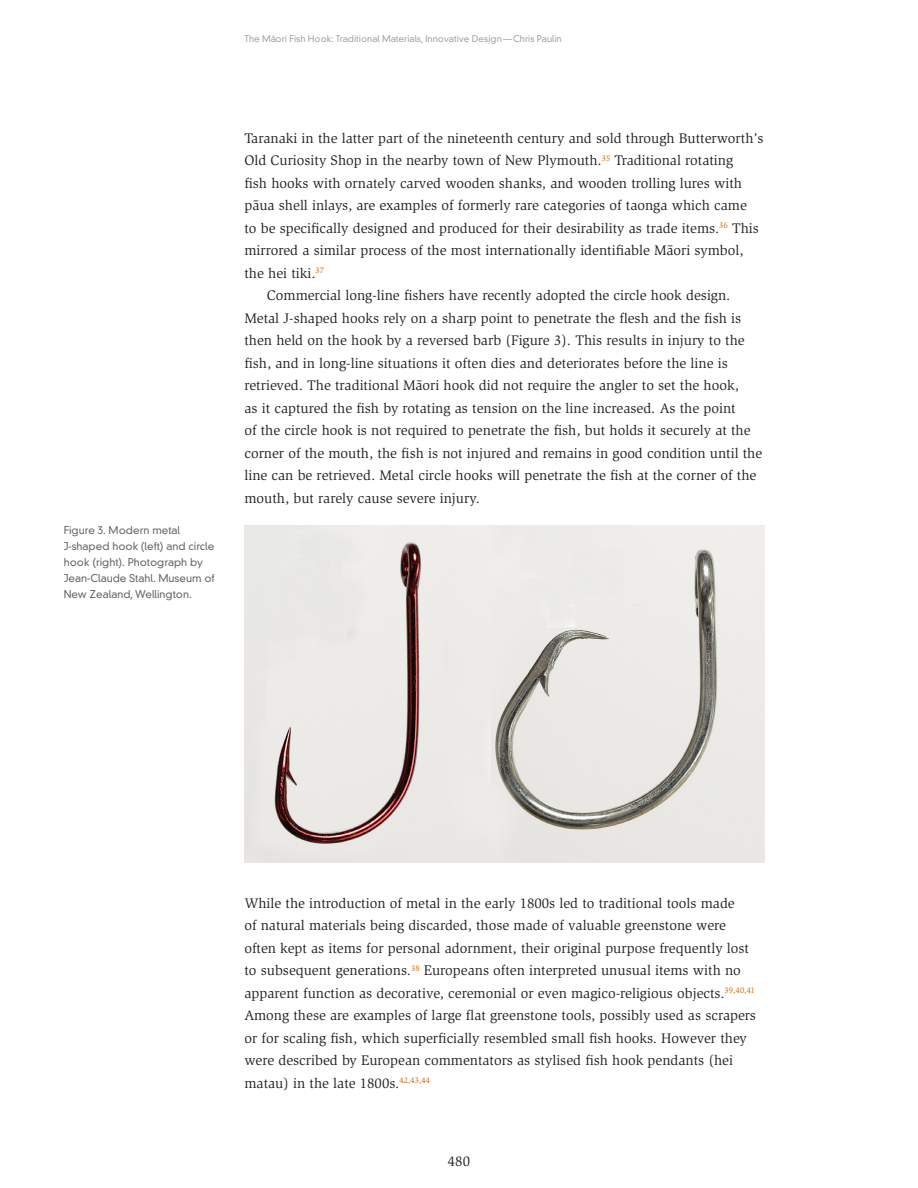
<style>
.page{position:relative;width:918px;height:1188px;background:#fff}
.page>*{position:absolute;margin:0;border:0;box-sizing:border-box;transform-origin:0 0}
.BodyCopy{font:14.25px/22.5px "Slimbach";color:#231f20}
.Figures{font:300 10.5px/16.2px "DIN Neuzeit Grotesk";color:#656666}
.t1{font:300 9px "DIN Neuzeit Grotesk";color:#a4a3a3}
</style>
<div class="page">
<img style="left:244px;top:525px;width:520px;height:338px">
<p class="t1" style="left:244px;top:33px;width:319px">The Ma¯ori Fish Hook: Traditional Materials, Innovative Design—Chris Paulin</p>
<p class="Figures" style="left:64px;top:522px;width:152px">Figure 3. Modern metal<br>J-shaped hook (left) and circle hook (right). Photograph by<br>Jean-Claude Stahl. Museum of<br>New Zealand, Wellington.</p>
<p class="BodyCopy" style="left:244px;top:127px;width:521px">Taranaki in the latter part of the nineteenth century and sold through Butterworth’s Old Curiosity Shop in the nearby town of New Plymouth.<sup>35</sup> Traditional rotating<br>fish hooks with ornately carved wooden shanks, and wooden trolling lures with pa¯ua shell inlays, are examples of formerly rare categories of taonga which came<br>to be specifically designed and produced for their desirability as trade items.<sup>36</sup> This mirrored a similar process of the most internationally identifiable Ma¯ori symbol, the hei tiki.<sup>37</sup></p>
<p class="BodyCopy" style="left:244px;top:284px;width:519px;text-indent:22px">Commercial long-line fishers have recently adopted the circle hook design.<br>Metal J-shaped hooks rely on a sharp point to penetrate the flesh and the fish is then held on the hook by a reversed barb (Figure 3). This results in injury to the fish, and in long-line situations it often dies and deteriorates before the line is retrieved. The traditional Ma¯ori hook did not require the angler to set the hook,<br>as it captured the fish by rotating as tension on the line increased. As the point<br>of the circle hook is not required to penetrate the fish, but holds it securely at the corner of the mouth, the fish is not injured and remains in good condition until the line can be retrieved. Metal circle hooks will penetrate the fish at the corner of the mouth, but rarely cause severe injury.</p>
<p class="BodyCopy" style="left:244px;top:892px;width:513px">While the introduction of metal in the early 1800s led to traditional tools made<br>of natural materials being discarded, those made of valuable greenstone were often kept as items for personal adornment, their original purpose frequently lost to subsequent generations.<sup>38</sup> Europeans often interpreted unusual items with no apparent function as decorative, ceremonial or even magico-religious objects.<sup>39,40,41<br></sup>Among these are examples of large flat greenstone tools, possibly used as scrapers or for scaling fish, which superficially resembled small fish hooks. However they were described by European commentators as stylised fish hook pendants (hei matau) in the late 1800s.<sup>42,43,44</sup></p>
<p class="BodyCopy" style="left:448px;top:1150px;width:24px">480</p>
</div>
